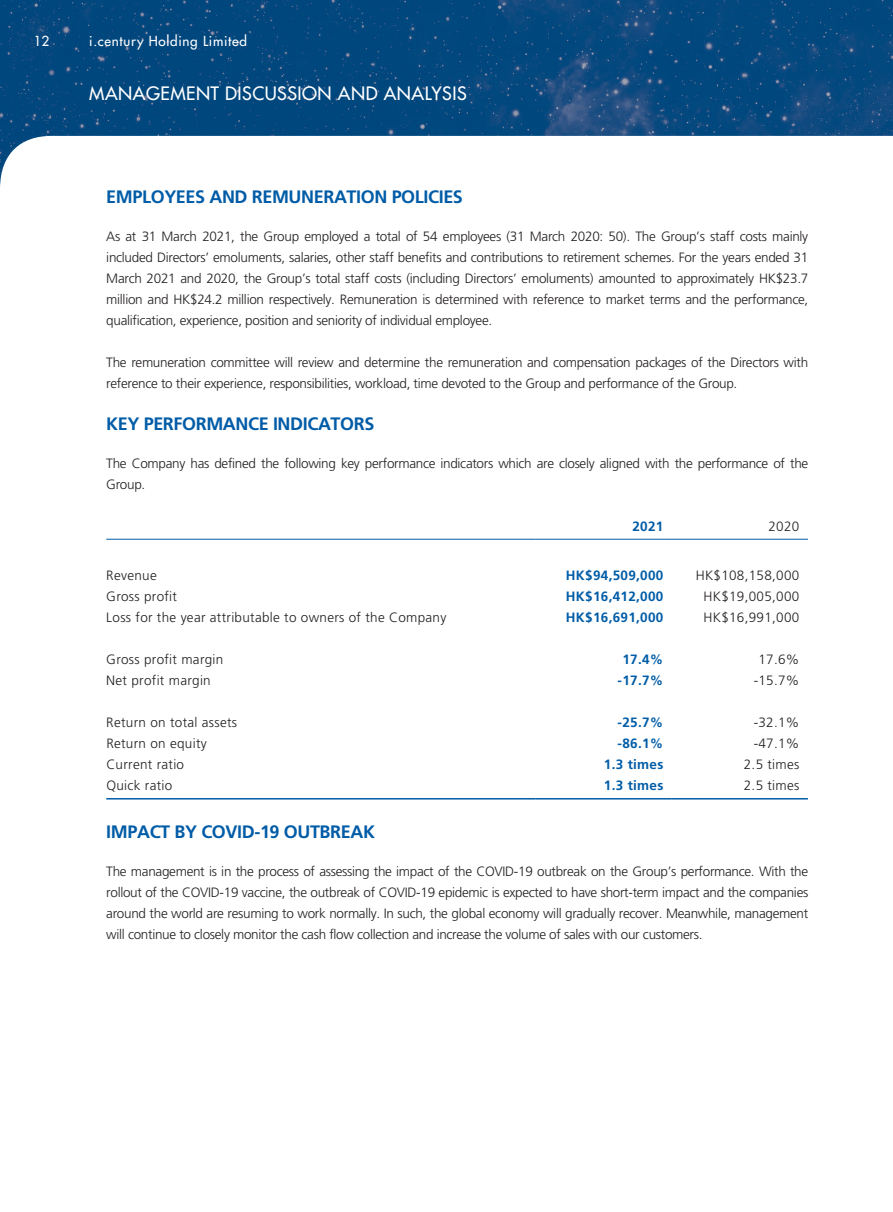
<style>
.page{position:relative;width:893px;height:1212px;background:#fff}
.page>*{position:absolute;margin:0;border:0;box-sizing:border-box;transform-origin:0 0}
.t1{font:700 18px "Frutiger LT Std";letter-spacing:-.02em;color:#005ca7}
.t2{font:500 18px "Futura Std";letter-spacing:.025em;color:#fff}
.t3{font:300 13.5px/21px "Frutiger LT Std";letter-spacing:-.02em;color:#231f20;text-align:justify}
.t4{font:300 13.5px "Frutiger LT Std";letter-spacing:.02em;color:#231f20}
.t5{font:700 13.5px "Frutiger LT Std";letter-spacing:.02em;color:#005ca7}
.t6{font:500 13.5px "Futura Std";letter-spacing:.05em;color:#fff}
</style>
<div class="page">
<svg style="left:0;top:0;width:893px;height:186px;fill:#02487e"></svg>
<hr style="left:106px;top:539px;width:430px;height:1px;background:#005ca7">
<hr style="left:536px;top:539px;width:136px;height:1px;background:#005ca7">
<hr style="left:672px;top:539px;width:136px;height:1px;background:#005ca7">
<hr style="left:106px;top:798px;width:430px;height:1px;background:#005ca7">
<hr style="left:536px;top:798px;width:136px;height:1px;background:#005ca7">
<hr style="left:672px;top:798px;width:136px;height:1px;background:#005ca7">
<p class="t6" style="left:34px;top:33px;width:17px">12</p>
<p class="t6" style="left:89px;top:32px;width:159px">i.century Holding Limited</p>
<h1 class="t2" style="left:89px;top:82px;width:379px">MANAGEMENT DISCUSSION AND ANALYSIS</h1>
<h1 class="t1" style="left:106px;top:186px;width:358px">EMPLOYEES AND REMUNERATION POLICIES</h1>
<p class="t3" style="left:106px;top:226px;width:703px">As at 31 March 2021, the Group employed a total of 54 employees (31 March 2020: 50). The Group’s staff costs mainly included Directors’ emoluments, salaries, other staff benefits and contributions to retirement schemes. For the years ended 31<br>March 2021 and 2020, the Group’s total staff costs (including Directors’ emoluments) amounted to approximately HK$23.7 million and HK$24.2 million respectively. Remuneration is determined with reference to market terms and the performance, qualification, experience, position and seniority of individual employee.</p>
<p class="t3" style="left:106px;top:352px;width:703px">The remuneration committee will review and determine the remuneration and compensation packages of the Directors with reference to their experience, responsibilities, workload, time devoted to the Group and performance of the Group.</p>
<h1 class="t1" style="left:106px;top:413px;width:270px">KEY PERFORMANCE INDICATORS</h1>
<p class="t3" style="left:106px;top:453px;width:703px">The Company has defined the following key performance indicators which are closely aligned with the performance of the<br>Group.</p>
<p class="t5" style="left:632px;top:519px;width:32px">2021</p>
<p class="t3" style="left:768px;top:516px;width:32px">2020</p>
<p class="t4" style="left:106px;top:568px;width:52px">Revenue</p>
<p class="t5" style="left:566px;top:567px;width:99px">HK$94,509,000</p>
<p class="t4" style="left:696px;top:568px;width:105px">HK$108,158,000</p>
<p class="t4" style="left:106px;top:589px;width:72px">Gross profit</p>
<p class="t5" style="left:566px;top:588px;width:99px">HK$16,412,000</p>
<p class="t4" style="left:703px;top:589px;width:97px">HK$19,005,000</p>
<p class="t4" style="left:106px;top:610px;width:342px">Loss for the year attributable to owners of the Company</p>
<p class="t5" style="left:566px;top:609px;width:99px">HK$16,691,000</p>
<p class="t4" style="left:703px;top:610px;width:97px">HK$16,991,000</p>
<p class="t4" style="left:106px;top:652px;width:119px">Gross profit margin</p>
<p class="t5" style="left:622px;top:651px;width:42px">17.4%</p>
<p class="t3" style="left:758px;top:649px;width:42px">17.6%</p>
<p class="t4" style="left:106px;top:673px;width:106px">Net profit margin</p>
<p class="t5" style="left:618px;top:672px;width:47px">-17.7%</p>
<p class="t3" style="left:754px;top:670px;width:47px">-15.7%</p>
<p class="t4" style="left:106px;top:715px;width:132px">Return on total assets</p>
<p class="t5" style="left:618px;top:714px;width:47px">-25.7%</p>
<p class="t3" style="left:754px;top:712px;width:47px">-32.1%</p>
<p class="t4" style="left:106px;top:736px;width:102px">Return on equity</p>
<p class="t5" style="left:618px;top:735px;width:47px">-86.1%</p>
<p class="t3" style="left:754px;top:733px;width:47px">-47.1%</p>
<p class="t4" style="left:106px;top:757px;width:79px">Current ratio</p>
<p class="t5" style="left:604px;top:756px;width:61px">1.3 times</p>
<p class="t3" style="left:744px;top:754px;width:57px">2.5 times</p>
<p class="t4" style="left:106px;top:778px;width:67px">Quick ratio</p>
<p class="t5" style="left:604px;top:777px;width:61px">1.3 times</p>
<p class="t3" style="left:744px;top:775px;width:57px">2.5 times</p>
<h1 class="t1" style="left:106px;top:821px;width:270px">IMPACT BY COVID-19 OUTBREAK</h1>
<p class="t3" style="left:106px;top:861px;width:704px">The management is in the process of assessing the impact of the COVID-19 outbreak on the Group’s performance. With the rollout of the COVID-19 vaccine, the outbreak of COVID-19 epidemic is expected to have short-term impact and the companies around the world are resuming to work normally. In such, the global economy will gradually recover. Meanwhile, management will continue to closely monitor the cash flow collection and increase the volume of sales with our customers.</p>
</div>
